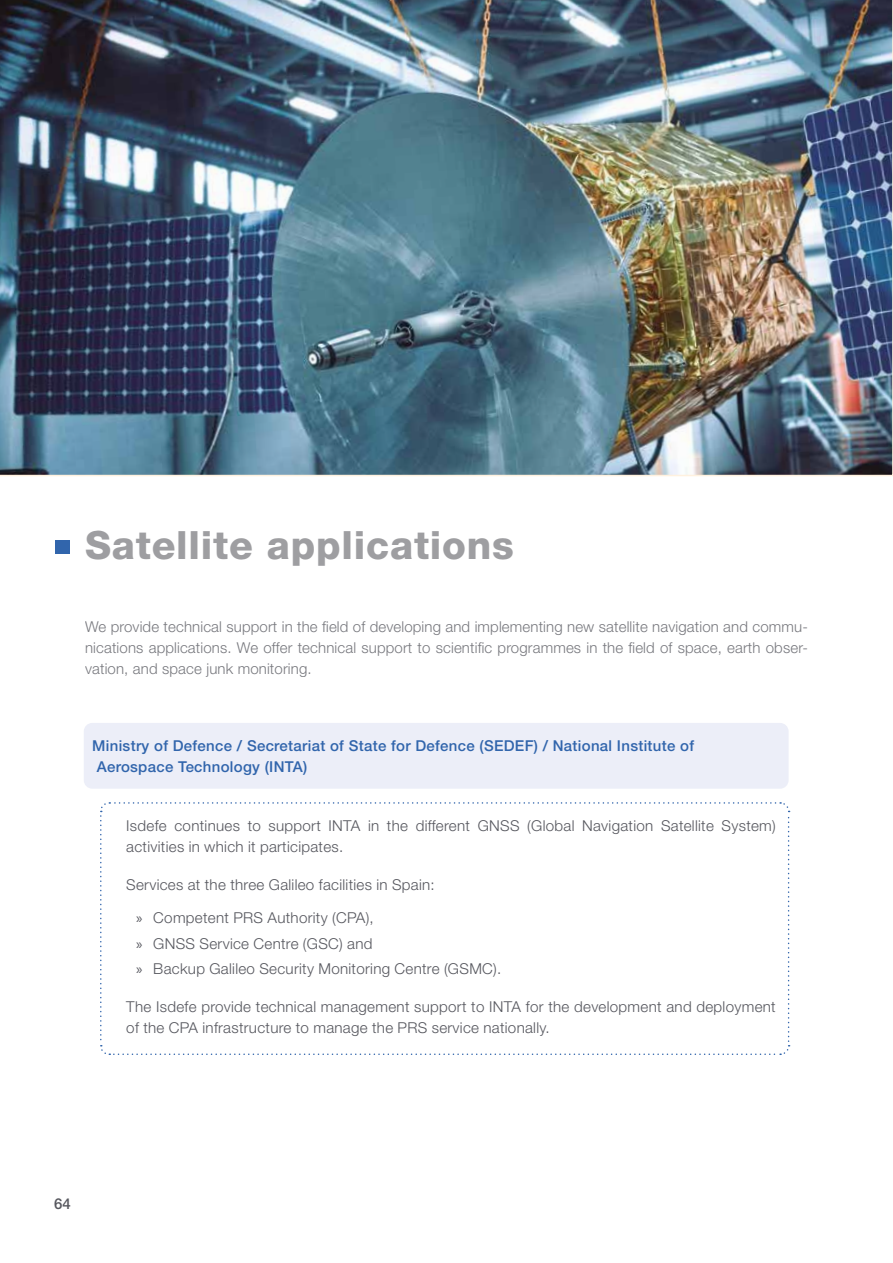
<style>
.page{position:relative;width:893px;height:1263px;background:#fff}
.page>*{position:absolute;margin:0;border:0;box-sizing:border-box;transform-origin:0 0}
.t1{font:800 39px "Helvetica Neue LT Std";letter-spacing:.02em;color:#9e9ea1}
.t2{font:300 15px/21px "Helvetica Neue LT Std";letter-spacing:.02em;color:#56575e}
.t3{font:500 15px/21px "Helvetica Neue LT Std";letter-spacing:.02em;color:#3165ac}
.t4{font:500 15px "Helvetica Neue LT Std";color:#56575e}
.s1{font-family:"Myriad Pro";font-weight:400}
</style>
<div class="page">
<svg style="left:55px;top:540px;width:15px;height:13px"></svg>
<div style="left:84px;top:723px;width:705px;height:66px;background:#eceef8;border-radius:9px"></div>
<svg style="left:100px;top:802px;width:690px;height:253px"></svg>
<img style="left:0;top:0;width:893px;height:476px">
<h1 class="t1" style="left:85px;top:522px;width:430px">Satellite applications</h1>
<p class="t2" style="left:85px;top:615px;width:724px;text-align:justify">We provide technical support in the field of developing and implementing new satellite navigation and commu&shy;nications applications. We offer technical support to scientific programmes in the field of space, earth obser&shy;vation, and space junk monitoring.</p>
<p class="t3" style="left:92px;top:735px;width:603px">Ministry of Defence / Secretariat of State for Defence (SEDEF) / National Institute of<br>Aerospace Technology (INTA)</p>
<p class="t2" style="left:126px;top:814px;width:651px">Isdefe continues to support INTA in the different GNSS (Global Navigation Satellite System) activities in which it participates.</p>
<p class="t2" style="left:126px;top:873px;width:310px">Services at the three Galileo facilities in Spain:</p>
<p class="t2" style="left:136px;top:905px;width:367px;line-height:25.2px"><span class="s1">»</span> Competent PRS Authority (CPA),<br><span class="s1">»</span> GNSS Service Centre (GSC) and<br><span class="s1">»</span> Backup Galileo Security Monitoring Centre (GSMC).</p>
<p class="t2" style="left:126px;top:996px;width:651px">The Isdefe provide technical management support to INTA for the development and deployment of the CPA infrastructure to manage the PRS service nationally.</p>
<p class="t4" style="left:54px;top:1194px;width:18px">64</p>
</div>
